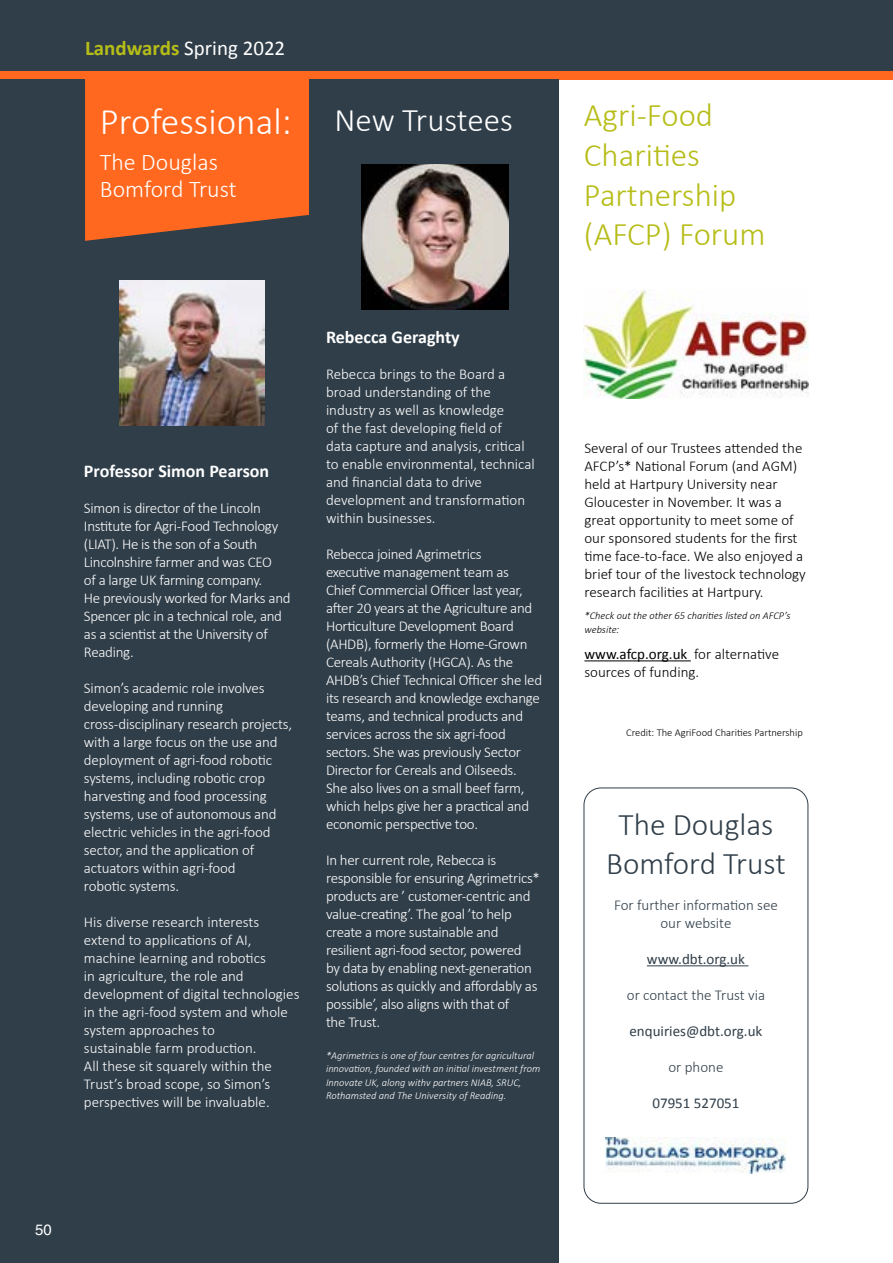
<style>
.page{position:relative;width:893px;height:1263px;background:#fff}
.page>*{position:absolute;margin:0;border:0;box-sizing:border-box;transform-origin:0 0}
.t1{font:300 37.5px "Calibri";color:#fff}
.t2{font:300 33px/39.6px "Calibri";color:#b6bd17}
.t3{font:300 33px "Calibri";color:#fff}
.t4{font:300 31.5px/39.6px "Calibri";color:#303e49;text-align:center}
.t5{font:300 24px/27px "Calibri";color:#fff}
.t6{font:21px "Calibri";color:#fff}
.t7{font:700 18px "Calibri";color:#fff}
.t8{font:300 15px/18px "Calibri";letter-spacing:-.02em;color:#fff}
.t9{font:300 15px/18px "Calibri";color:#fff}
.t10{font:300 15px/18px "Calibri";color:#000}
.t11{font:300 15px/18px "Calibri";color:#303e49;text-align:center}
.t12{font:15px "Calibri";color:#303e49}
.t13{font:15px "Helvetica";color:#fff}
.t14{font:italic 300 10.5px/13.5px "Calibri";color:#fff}
.t15{font:italic 300 10.5px/13.5px "Calibri";color:#000}
.t16{font:300 10.5px "Calibri";color:#000}
.s1{font-weight:700;color:#b6bd17}
.s2{font-weight:400}
</style>
<div class="page">
<div style="left:0;top:0;width:893px;height:80px;background:#ff681e"></div>
<div style="left:0;top:0;width:893px;height:71px;background:#303e49"></div>
<div style="left:0;top:79px;width:558px;height:1184px;background:#303e49"></div>
<svg style="left:85px;top:79px;width:224px;height:162px;background:#ee6421"></svg>
<img style="left:361px;top:164px;width:147px;height:145px">
<img style="left:120px;top:280px;width:145px;height:145px">
<hr style="left:584px;top:660px;width:107px;height:1px;background:#000">
<img style="left:583px;top:290px;width:225px;height:109px">
<hr style="left:647px;top:965px;width:101px;height:1px;background:#303e49">
<div style="left:584px;top:788px;width:224px;height:415px;border:1px solid #303e49;border-radius:17px"></div>
<img style="left:605px;top:1137px;width:181px;height:36px">
<h3 class="t6" style="left:85px;top:35px;width:202px"><span class="s1">Landwards</span> Spring 2022</h3>
<h1 class="t1" style="left:100px;top:99px;width:193px">Professional:</h1>
<h3 class="t5" style="left:100px;top:147px;width:138px">The Douglas<br>Bomford Trust</h3>
<h2 class="t3" style="left:334px;top:100px;width:180px">New Trustees</h2>
<p class="t7" style="left:84px;top:459px;width:187px">Professor Simon Pearson</p>
<p class="t8" style="left:84px;top:498px;width:208px">Simon is director of the Lincoln<br>Institute for Agri-Food Technology (LIAT). He is the son of a South<br>Lincolnshire farmer and was CEO<br>of a large UK farming company.<br>He previously worked for Marks and<br>Spencer plc in a technical role, and as a scientist at the University of<br>Reading.</p>
<p class="t8" style="left:84px;top:678px;width:210px">Simon’s academic role involves developing and running cross-disciplinary research projects, with a large focus on the use and deployment of agri-food robotic systems, including robotic crop harvesting and food processing systems, use of autonomous and electric vehicles in the agri-food sector, and the application of actuators within agri-food<br>robotic systems.</p>
<p class="t9" style="left:84px;top:912px;width:217px">His diverse research interests extend to applications of AI, machine learning and robotics<br>in agriculture, the role and development of digital technologies in the agri-food system and whole system approaches to<br>sustainable farm production.<br>All these sit squarely within the<br>Trust’s broad scope, so Simon’s perspectives will be invaluable.</p>
<p class="t7" style="left:326px;top:326px;width:135px">Rebecca Geraghty</p>
<p class="t9" style="left:326px;top:364px;width:210px">Rebecca brings to the Board a broad understanding of the industry as well as knowledge<br>of the fast developing field of<br>data capture and analysis, critical to enable environmental, technical and financial data to drive development and transformation within businesses.</p>
<p class="t8" style="left:326px;top:544px;width:218px">Rebecca joined Agrimetrics<br>executive management team as Chief Commercial Officer last year, after 20 years at the Agriculture and Horticulture Development Board (AHDB), formerly the Home-Grown Cereals Authority (HGCA). As the AHDB’s Chief Technical Officer she led its research and knowledge exchange teams, and technical products and services across the six agri-food sectors. She was previously Sector Director for Cereals and Oilseeds.<br>She also lives on a small beef farm, which helps give her a practical and economic perspective too.</p>
<p class="t8" style="left:326px;top:850px;width:216px">In her current role, Rebecca is responsible for ensuring Agrimetrics* products are ’ customer-centric and value-creating’. The goal ’to help create a more sustainable and resilient agri-food sector, powered<br>by data by enabling next-generation solutions as quickly and affordably as possible’, also aligns with that of<br>the Trust.</p>
<p class="t14" style="left:326px;top:1048px;width:216px">*Agrimetrics is one of four centres for agricultural innovation, founded with an initial investment from Innovate UK, along withv partners NIAB, SRUC, Rothamsted and The University of Reading.</p>
<h2 class="t2" style="left:584px;top:94px;width:183px">Agri-Food<br>Charities<br>Partnership (AFCP) Forum</h2>
<p class="t10" style="left:584px;top:438px;width:223px">Several of our Trustees attended the AFCP’s* National Forum (and AGM) held at Hartpury University near Gloucester in November. It was a great opportunity to meet some of our sponsored students for the first time face-to-face. We also enjoyed a brief tour of the livestock technology research facilities at Hartpury.</p>
<p class="t15" style="left:584px;top:609px;width:208px">*Check out the other 65 charities listed on AFCP’s website:</p>
<p class="t10" style="left:584px;top:644px;width:196px"><span class="s2">www.afcp.org.uk</span> for alternative sources of funding.</p>
<p class="t16" style="left:626px;top:726px;width:178px">Credit: The AgriFood Charities Partnership</p>
<h3 class="t4" style="left:606px;top:803px;width:181px">The Douglas<br>Bomford Trust</h3>
<p class="t11" style="left:614px;top:895px;width:165px">For further information see our website</p>
<p class="t12" style="left:647px;top:950px;width:100px">www.dbt.org.uk</p>
<p class="t11" style="left:627px;top:985px;width:140px">or contact the Trust via</p>
<p class="t12" style="left:629px;top:1022px;width:134px">enquiries@dbt.org.uk</p>
<p class="t11" style="left:668px;top:1057px;width:57px">or phone</p>
<p class="t12" style="left:652px;top:1094px;width:89px">07951 527051</p>
<p class="t13" style="left:35px;top:1218px;width:18px">50</p>
</div>
